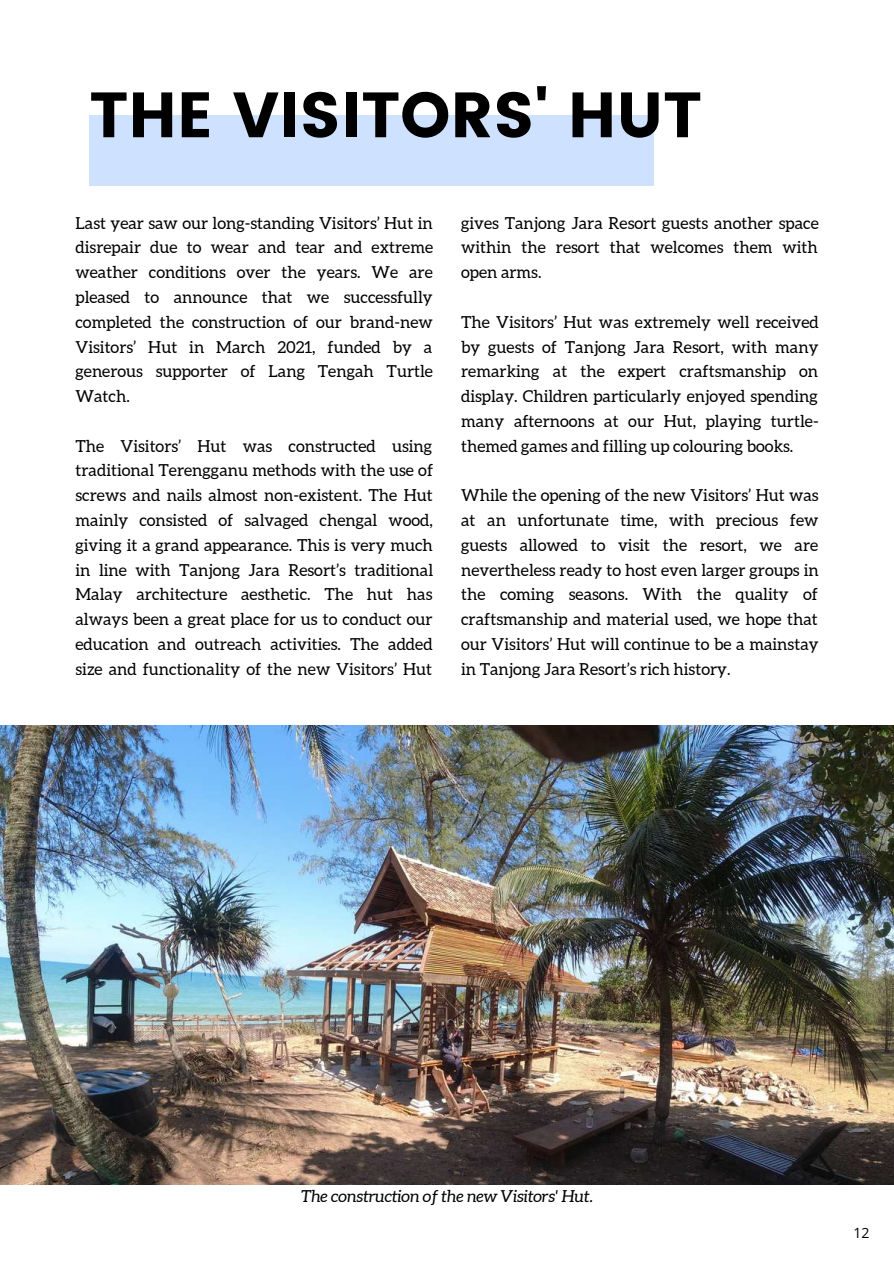
<style>
.page{position:relative;width:894px;height:1264px;background:#fff}
.page>*{position:absolute;margin:0;border:0;box-sizing:border-box;transform-origin:0 0}
.t1{font:63.75px "Poppins";color:#000}
.t2{font:16.5px/24.8px "Aleo";color:#000;text-align:justify}
.t3{font:italic 16.5px "Aleo";color:#000}
.t4{font:14.1px "Open Sans";color:#000}
</style>
<div class="page">
<div style="left:89px;top:115px;width:564px;height:71px;background:#cee1ff"></div>
<img style="left:0;top:725px;width:893px;height:458px">
<h1 class="t1" style="left:89px;top:78px;width:614px">THE VISITORS' HUT</h1>
<p class="t2" style="left:75px;top:210px;width:359px">Last year saw our long-standing Visitors’ Hut in disrepair due to wear and tear and extreme weather conditions over the years. We are pleased to announce that we successfully completed the construction of our brand-new Visitors’ Hut in March 2021, funded by a generous supporter of Lang Tengah Turtle Watch.</p>
<p class="t2" style="left:75px;top:433px;width:359px">The Visitors’ Hut was constructed using traditional Terengganu methods with the use of screws and nails almost non-existent. The Hut mainly consisted of salvaged chengal wood, giving it a grand appearance. This is very much in line with Tanjong Jara Resort’s traditional Malay architecture aesthetic. The hut has always been a great place for us to conduct our education and outreach activities. The added size and functionality of the new Visitors’ Hut</p>
<p class="t2" style="left:461px;top:210px;width:359px">gives Tanjong Jara Resort guests another space within the resort that welcomes them with open arms.</p>
<p class="t2" style="left:461px;top:309px;width:359px">The Visitors’ Hut was extremely well received by guests of Tanjong Jara Resort, with many remarking at the expert craftsmanship on display. Children particularly enjoyed spending many afternoons at our Hut, playing turtle&shy;themed games and filling up colouring books.</p>
<p class="t2" style="left:461px;top:483px;width:359px">While the opening of the new Visitors’ Hut was at an unfortunate time, with precious few guests allowed to visit the resort, we are nevertheless ready to host even larger groups in the coming seasons. With the quality of craftsmanship and material used, we hope that our Visitors’ Hut will continue to be a mainstay in Tanjong Jara Resort’s rich history.</p>
<p class="t3" style="left:301px;top:1186px;width:293px">The construction of the new Visitors' Hut.</p>
<p class="t4" style="left:853px;top:1222px;width:18px">12</p>
</div>
